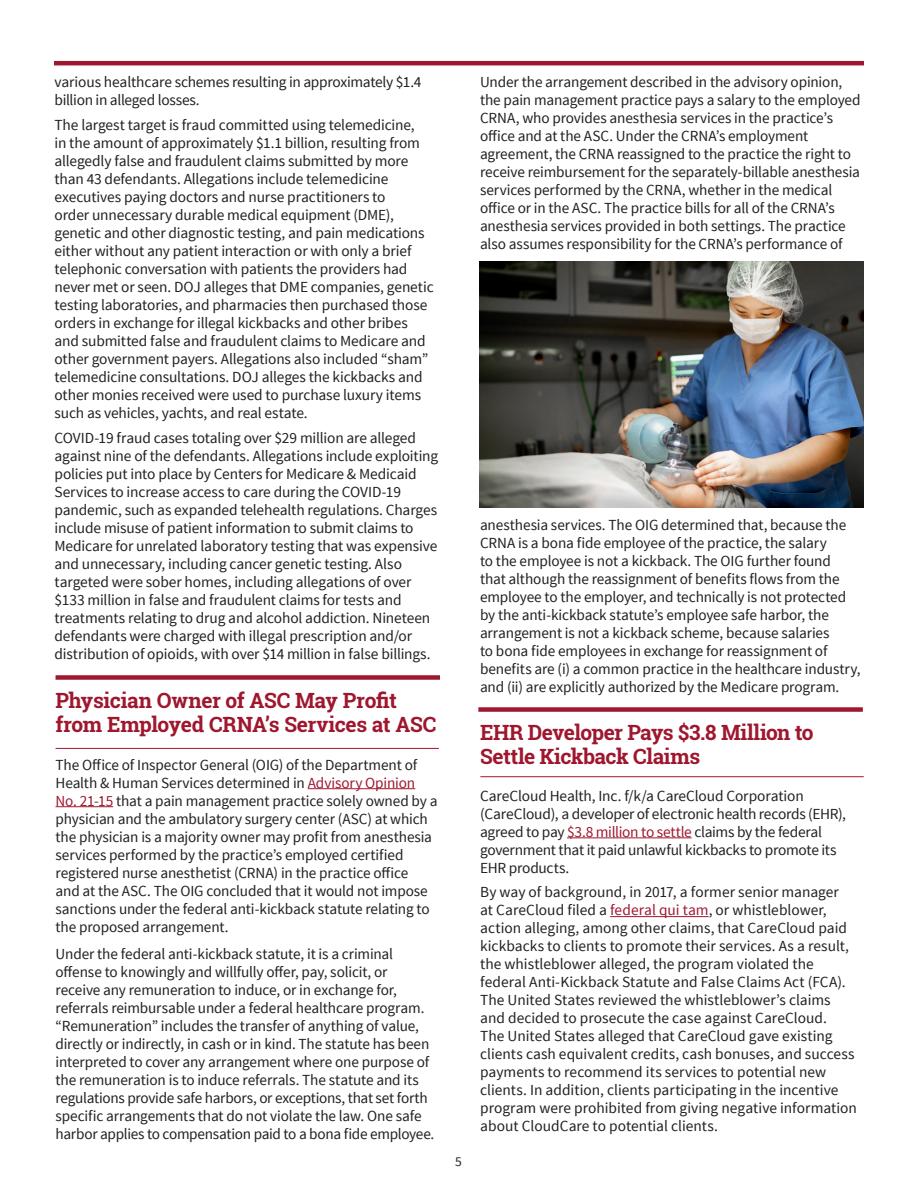
<style>
.page{position:relative;width:918px;height:1188px;background:#fff}
.page>*{position:absolute;margin:0;border:0;box-sizing:border-box;transform-origin:0 0}
.FOR_MORE_INFORMATI{font:700 21px/24px "Roboto Slab";letter-spacing:-.015em;color:#9f172e}
.hyperlink{font:700 21px/24px "Roboto Slab";letter-spacing:-.025em;color:#9f172e}
.Back_Page_Contacts{font:15.3px/18px "Source Sans Pro";letter-spacing:-.005em;color:#231f20}
.FOR_MORE_INFORMATI-2{font:15.3px/18px "Source Sans Pro";letter-spacing:-.01em;color:#231f20}
.t1{font:13.5px "Source Sans Pro";color:#231f20}
.s1{color:#9f172e}
</style>
<div class="page">
<hr style="left:54px;top:61px;width:810px;height:4px;background:#9f172e">
<hr style="left:308px;top:788px;width:107px;height:1px;background:#9f172e">
<hr style="left:56px;top:806px;width:57px;height:1px;background:#9f172e">
<div style="left:56px;top:675px;width:384px;height:5px;background:#9f172e"></div>
<hr style="left:56px;top:748px;width:383px;height:1px;background:#9f172e">
<img style="left:479px;top:262px;width:385px;height:246px">
<hr style="left:480px;top:776px;width:384px;height:1px;background:#9f172e">
<hr style="left:567px;top:837px;width:125px;height:1px;background:#9f172e">
<hr style="left:610px;top:916px;width:99px;height:1px;background:#9f172e">
<div style="left:478px;top:707px;width:385px;height:5px;background:#9f172e"></div>
<p class="Back_Page_Contacts" style="left:55px;top:73px;width:368px">various healthcare schemes resulting in approximately $1.4 billion in alleged losses.</p>
<p class="Back_Page_Contacts" style="left:55px;top:116px;width:381px">The largest target is fraud committed using telemedicine,<br>in the amount of approximately $1.1 billion, resulting from allegedly false and fraudulent claims submitted by more than 43 defendants. Allegations include telemedicine executives paying doctors and nurse practitioners to<br>order unnecessary durable medical equipment (DME), genetic and other diagnostic testing, and pain medications either without any patient interaction or with only a brief telephonic conversation with patients the providers had never met or seen. DOJ alleges that DME companies, genetic testing laboratories, and pharmacies then purchased those orders in exchange for illegal kickbacks and other bribes and submitted false and fraudulent claims to Medicare and other government payers. Allegations also included “sham” telemedicine consultations. DOJ alleges the kickbacks and other monies received were used to purchase luxury items such as vehicles, yachts, and real estate.</p>
<p class="Back_Page_Contacts" style="left:55px;top:429px;width:385px">COVID-19 fraud cases totaling over $29 million are alleged against nine of the defendants. Allegations include exploiting policies put into place by Centers for Medicare &amp; Medicaid Services to increase access to care during the COVID-19 pandemic, such as expanded telehealth regulations. Charges include misuse of patient information to submit claims to Medicare for unrelated laboratory testing that was expensive and unnecessary, including cancer genetic testing. Also targeted were sober homes, including allegations of over $133 million in false and fraudulent claims for tests and treatments relating to drug and alcohol addiction. Nineteen defendants were charged with illegal prescription and/or distribution of opioids, with over $14 million in false billings.</p>
<p class="FOR_MORE_INFORMATI" style="left:56px;top:688px;width:382px">Physician Owner of ASC May Profit from Employed CRNA’s Services at ASC</p>
<p class="FOR_MORE_INFORMATI-2" style="left:56px;top:756px;width:383px">The Office of Inspector General (OIG) of the Department of Health &amp; Human Services determined in <span class="s1">Advisory Opinion No. 21-15</span> that a pain management practice solely owned by a physician and the ambulatory surgery center (ASC) at which the physician is a majority owner may profit from anesthesia services performed by the practice’s employed certified registered nurse anesthetist (CRNA) in the practice office<br>and at the ASC. The OIG concluded that it would not impose sanctions under the federal anti-kickback statute relating to the proposed arrangement.</p>
<p class="FOR_MORE_INFORMATI-2" style="left:56px;top:946px;width:380px">Under the federal anti-kickback statute, it is a criminal offense to knowingly and willfully offer, pay, solicit, or receive any remuneration to induce, or in exchange for, referrals reimbursable under a federal healthcare program. “Remuneration” includes the transfer of anything of value, directly or indirectly, in cash or in kind. The statute has been interpreted to cover any arrangement where one purpose of the remuneration is to induce referrals. The statute and its regulations provide safe harbors, or exceptions, that set forth specific arrangements that do not violate the law. One safe harbor applies to compensation paid to a bona fide employee.</p>
<p class="t1" style="left:455px;top:1153px;width:8px">5</p>
<p class="FOR_MORE_INFORMATI-2" style="left:480px;top:73px;width:382px">Under the arrangement described in the advisory opinion, the pain management practice pays a salary to the employed CRNA, who provides anesthesia services in the practice’s office and at the ASC. Under the CRNA’s employment agreement, the CRNA reassigned to the practice the right to receive reimbursement for the separately-billable anesthesia services performed by the CRNA, whether in the medical office or in the ASC. The practice bills for all of the CRNA’s anesthesia services provided in both settings. The practice also assumes responsibility for the CRNA’s performance of</p>
<p class="FOR_MORE_INFORMATI-2" style="left:480px;top:516px;width:382px">anesthesia services. The OIG determined that, because the CRNA is a bona fide employee of the practice, the salary<br>to the employee is not a kickback. The OIG further found that although the reassignment of benefits flows from the employee to the employer, and technically is not protected by the anti-kickback statute’s employee safe harbor, the arrangement is not a kickback scheme, because salaries<br>to bona fide employees in exchange for reassignment of benefits are (i) a common practice in the healthcare industry, and (ii) are explicitly authorized by the Medicare program.</p>
<p class="hyperlink" style="left:480px;top:720px;width:335px">EHR Developer Pays $3.8 Million to<br>Settle Kickback Claims</p>
<p class="Back_Page_Contacts" style="left:480px;top:787px;width:367px">CareCloud Health, Inc. f/k/a CareCloud Corporation (CareCloud), a developer of electronic health records (EHR), agreed to pay <span class="s1">$3.8 million to settle</span> claims by the federal government that it paid unlawful kickbacks to promote its EHR products.</p>
<p class="Back_Page_Contacts" style="left:480px;top:884px;width:378px">By way of background, in 2017, a former senior manager<br>at CareCloud filed a <span class="s1">federal qui tam</span>, or whistleblower, action alleging, among other claims, that CareCloud paid kickbacks to clients to promote their services. As a result, the whistleblower alleged, the program violated the federal Anti-Kickback Statute and False Claims Act (FCA).<br>The United States reviewed the whistleblower’s claims and decided to prosecute the case against CareCloud.<br>The United States alleged that CareCloud gave existing clients cash equivalent credits, cash bonuses, and success payments to recommend its services to potential new clients. In addition, clients participating in the incentive program were prohibited from giving negative information about CloudCare to potential clients.</p>
</div>
